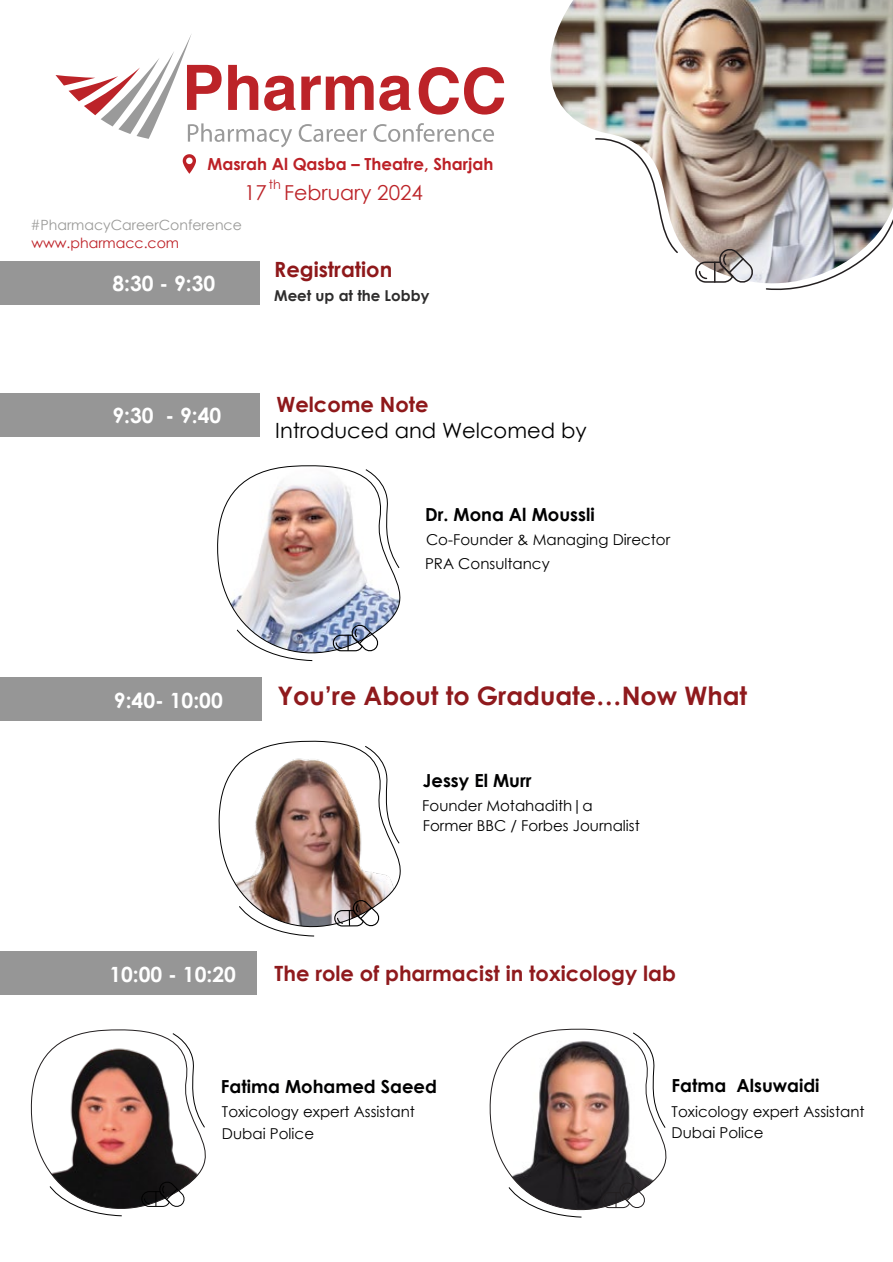
<style>
.page{position:relative;width:893px;height:1262px;background:#fff}
.page>*{position:absolute;margin:0;border:0;box-sizing:border-box;transform-origin:0 0}
.t1{font:700 25.5px "Century Gothic";color:#8f1a1d}
.t2{font:700 21px "Century Gothic";color:#fff}
.t3{font:700 21px "Century Gothic";color:#8f1a1d}
.t4{font:700 21px "Century Gothic";color:#8e181a}
.t5{font:21px "Century Gothic";color:#000001}
.t6{font:20.55px "Century Gothic";color:#bc2328}
.t7{font:700 18px "Century Gothic";color:#000001}
.t8{font:700 16.65px "Century Gothic";color:#bc2026}
.t9{font:15px/21.6px "Century Gothic";color:#000001}
.t10{font:700 15px "Century Gothic";color:#2e2d2d}
.t11{font:14.1px "Century Gothic";color:#9a9a98}
.t12{font:14.1px "Century Gothic";color:#bd1f25}
.t13{font:12.75px "Century Gothic";color:#bc2328}
</style>
<div class="page">
<div style="left:0;top:393px;width:259px;height:43px;background:#969696"></div>
<div style="left:0;top:261px;width:259px;height:43px;background:#969696"></div>
<div style="left:0;top:677px;width:261px;height:43px;background:#969696"></div>
<div style="left:0;top:951px;width:257px;height:43px;background:#969696"></div>
<svg style="left:55px;top:34px;width:449px;height:113px"></svg>
<img style="left:550px;top:0;width:342px;height:283px">
<svg style="left:764px;top:199px;width:128px;height:92px"></svg>
<svg style="left:594px;top:136px;width:85px;height:118px"></svg>
<svg style="left:694px;top:246px;width:61px;height:37px"></svg>
<svg style="left:183px;top:154px;width:13px;height:20px"></svg>
<img style="left:217px;top:465px;width:184px;height:214px">
<svg style="left:365px;top:469px;width:35px;height:100px"></svg>
<svg style="left:332px;top:623px;width:48px;height:30px"></svg>
<svg style="left:30px;top:1029px;width:176px;height:188px"></svg>
<svg style="left:489px;top:1029px;width:178px;height:189px"></svg>
<svg style="left:218px;top:741px;width:183px;height:196px"></svg>
<p class="t8" style="left:207px;top:151px;width:287px">Masrah Al Qasba – Theatre, Sharjah</p>
<p class="t13" style="left:269px;top:176px;width:14px">th</p>
<h3 class="t6" style="left:244px;top:178px;width:180px">17 February 2024</h3>
<p class="t11" style="left:30px;top:215px;width:213px">#PharmacyCareerConference</p>
<p class="t12" style="left:32px;top:233px;width:149px">www.pharmacc.com</p>
<h2 class="t2" style="left:112px;top:267px;width:104px">8:30 - 9:30</h2>
<h2 class="t2" style="left:112px;top:399px;width:110px">9:30 - 9:40</h2>
<h2 class="t2" style="left:114px;top:684px;width:110px">9:40- 10:00</h2>
<h2 class="t4" style="left:274px;top:253px;width:120px">Registration</h2>
<p class="t10" style="left:274px;top:284px;width:157px">Meet up at the Lobby</p>
<h2 class="t4" style="left:276px;top:388px;width:154px">Welcome Note</h2>
<h2 class="t5" style="left:275px;top:416px;width:313px">Introduced and Welcomed by</h2>
<p class="t7" style="left:425px;top:500px;width:171px">Dr. Mona Al Moussli</p>
<p class="t9" style="left:425px;top:526px;width:247px;line-height:24.8px">Co-Founder &amp; Managing Director<br>PRA Consultancy</p>
<h1 class="t1" style="left:277px;top:676px;width:471px">You’re About to Graduate…Now What</h1>
<p class="t7" style="left:423px;top:766px;width:110px">Jessy El Murr</p>
<p class="t9" style="left:422px;top:794px;width:172px">Founder Motahadith|a</p>
<p class="t9" style="left:423px;top:814px;width:218px">Former BBC / Forbes Journalist</p>
<h2 class="t2" style="left:109px;top:958px;width:128px">10:00 - 10:20</h2>
<h2 class="t3" style="left:274px;top:957px;width:403px">The role of pharmacist in toxicology lab</h2>
<p class="t7" style="left:221px;top:1072px;width:217px">Fatima Mohamed Saeed</p>
<p class="t9" style="left:222px;top:1101px;width:194px">Toxicology expert Assistant<br>Dubai Police</p>
<p class="t7" style="left:671px;top:1071px;width:149px">Fatma Alsuwaidi</p>
<p class="t9" style="left:671px;top:1100px;width:194px">Toxicology expert Assistant<br>Dubai Police</p>
</div>
